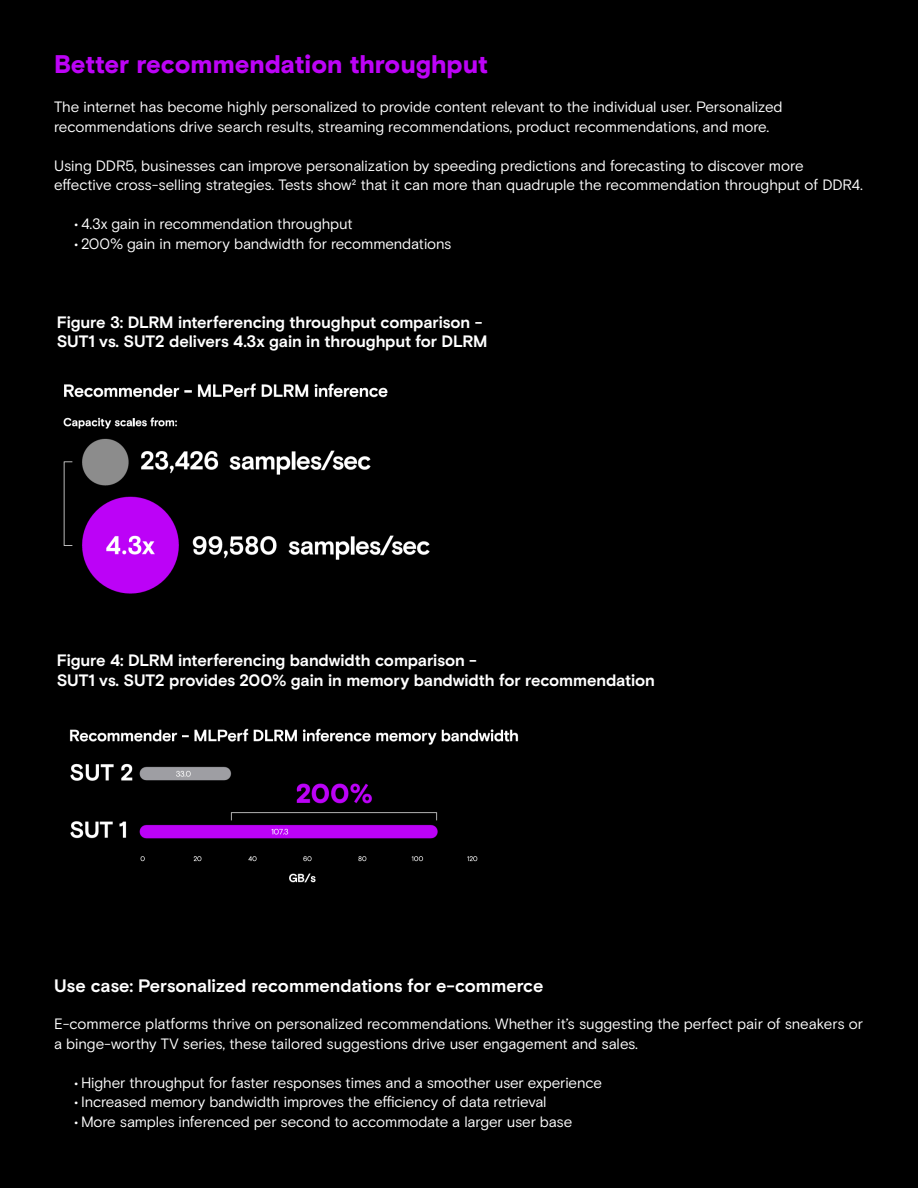
<style>
.page{position:relative;width:918px;height:1188px;background:#000}
.page>*{position:absolute;margin:0;border:0;box-sizing:border-box;transform-origin:0 0}
.t1{font:900 25.5px "Micron Basis";color:#bd03f7}
.t2{font:700 18px "Micron Basis";color:#fff}
.t3{font:700 16.5px/19.8px "Micron Basis";letter-spacing:-.005em;color:#fff}
.t4{font:15px/19.5px "Micron Basis Off White";letter-spacing:-.005em;color:#fff}
</style>
<div class="page">
<img style="left:63px;top:383px;width:367px;height:211px">
<img style="left:69px;top:728px;width:450px;height:155px">
<h1 class="t1" style="left:54px;top:49px;width:435px">Better recommendation throughput</h1>
<p class="t4" style="left:54px;top:97px;width:730px">The internet has become highly personalized to provide content relevant to the individual user. Personalized recommendations drive search results, streaming recommendations, product recommendations, and more.</p>
<p class="t4" style="left:54px;top:156px;width:810px">Using DDR5, businesses can improve personalization by speeding predictions and forecasting to discover more effective cross-selling strategies. Tests show2 that it can more than quadruple the recommendation throughput of DDR4.</p>
<p class="t4" style="left:74px;top:214px;width:280px">• 4.3x gain in recommendation throughput</p>
<p class="t4" style="left:74px;top:234px;width:379px">• 200% gain in memory bandwidth for recommendations</p>
<p class="t3" style="left:57px;top:312px;width:432px">Figure 3: DLRM interferencing throughput comparison -<br>SUT1 vs. SUT2 delivers 4.3x gain in throughput for DLRM</p>
<p class="t3" style="left:57px;top:651px;width:600px">Figure 4: DLRM interferencing bandwidth comparison -<br>SUT1 vs. SUT2 provides 200% gain in memory bandwidth for recommendation</p>
<p class="t2" style="left:54px;top:975px;width:491px">Use case: Personalized recommendations for e-commerce</p>
<p class="t4" style="left:54px;top:1015px;width:810px">E-commerce platforms thrive on personalized recommendations. Whether it’s suggesting the perfect pair of sneakers or a binge-worthy TV series, these tailored suggestions drive user engagement and sales.</p>
<p class="t4" style="left:74px;top:1073px;width:529px">• Higher throughput for faster responses times and a smoother user experience</p>
<p class="t4" style="left:74px;top:1093px;width:474px">• Increased memory bandwidth improves the efficiency of data retrieval</p>
<p class="t4" style="left:74px;top:1112px;width:499px">• More samples inferenced per second to accommodate a larger user base</p>
</div>
